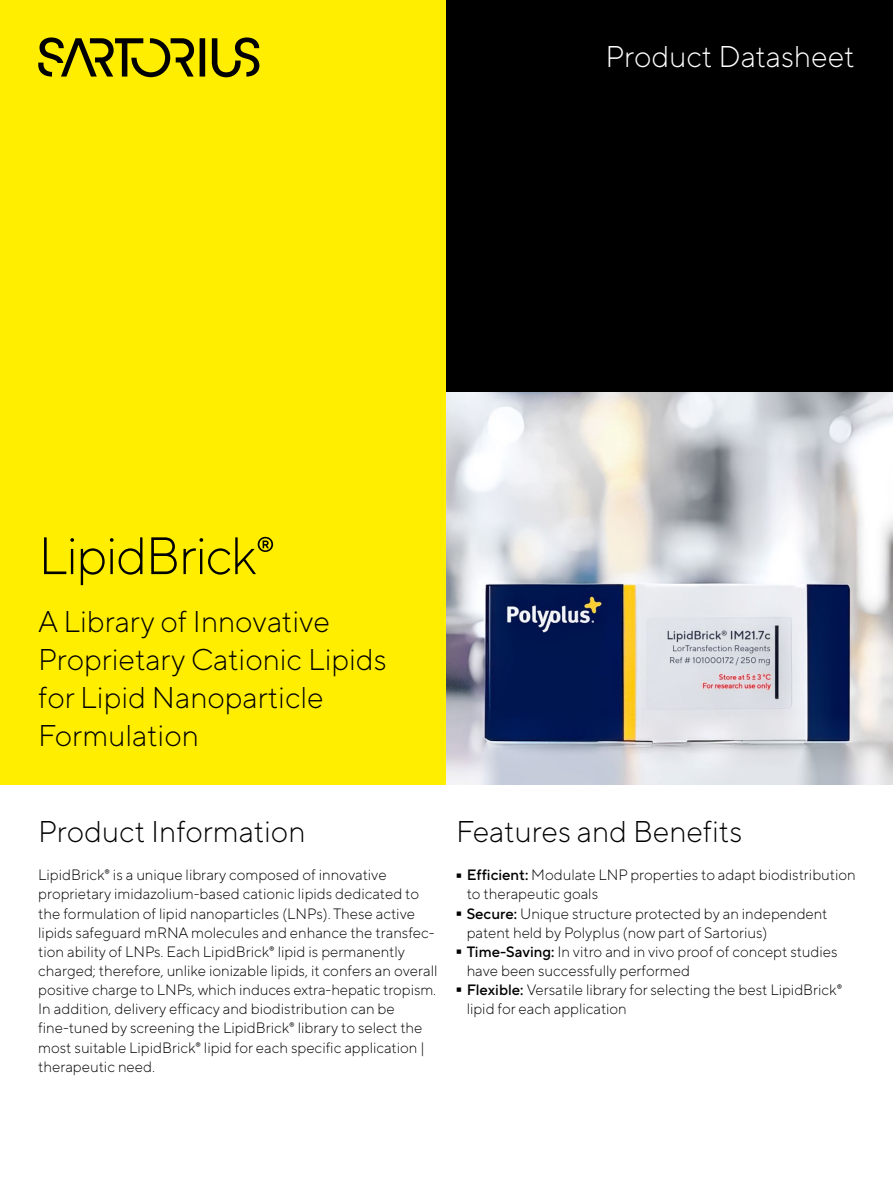
<style>
.page{position:relative;width:893px;height:1178px;background:#fff}
.page>*{position:absolute;margin:0;border:0;box-sizing:border-box;transform-origin:0 0}
.t1{font:300 95.25px "TT Norms Pro";color:#000;scale:.16 1}
.Head_01_black{font:300 52.5px "TT Norms Pro";letter-spacing:-.03em;color:#000}
.Head_03_black{font:300 30px/38.2px "TT Norms Pro";color:#000}
.t2{font:300 30px "TT Norms Pro";color:#fff}
.Body_Light_black{font:300 15px/19.2px "TT Norms Pro";color:#000}
.s1{font-weight:500}
</style>
<div class="page">
<div style="left:0;top:0;width:446px;height:784px;background:#fe0"></div>
<div style="left:446px;top:0;width:447px;height:392px;background:#000"></div>
<svg style="left:200px;top:38px;width:5px;height:39px"></svg>
<svg style="left:212px;top:37px;width:47px;height:40px"></svg>
<svg style="left:38px;top:37px;width:156px;height:40px"></svg>
<img style="left:446px;top:392px;width:447px;height:392px">
<h3 class="t2" style="left:606px;top:35px;width:251px">Product Datasheet</h3>
<p class="Head_01_black" style="left:38px;top:518px;width:238px">LipidBrick®</p>
<p class="Head_03_black" style="left:38px;top:600px;width:350px">A Library of Innovative<br>Proprietary Cationic Lipids for Lipid Nanoparticle<br>Formulation</p>
<p class="Head_03_black" style="left:38px;top:811px;width:269px">Product Information</p>
<p class="Body_Light_black" style="left:38px;top:864px;width:401px">LipidBrick® is a unique library composed of innovative proprietary imidazolium-based cationic lipids dedicated to the formulation of lipid nanoparticles (LNPs). These active lipids safeguard mRNA molecules and enhance the transfec&shy;tion ability of LNPs. Each LipidBrick® lipid is permanently charged; therefore, unlike ionizable lipids, it confers an overall positive charge to LNPs, which induces extra-hepatic tropism.<br>In addition, delivery efficacy and biodistribution can be fine-tuned by screening the LipidBrick® library to select the most suitable LipidBrick® lipid for each specific application | therapeutic need.</p>
<p class="Head_03_black" style="left:456px;top:811px;width:288px">Features and Benefits</p>
<p class="t1" style="left:456px;top:802px;width:38px">-</p>
<p class="Body_Light_black" style="left:467px;top:864px;width:391px"><span class="s1">Efficient:</span> Modulate LNP properties to adapt biodistribution to therapeutic goals</p>
<p class="t1" style="left:456px;top:840px;width:38px">-</p>
<p class="Body_Light_black" style="left:467px;top:903px;width:362px"><span class="s1">Secure:</span> Unique structure protected by an independent patent held by Polyplus (now part of Sartorius)</p>
<p class="t1" style="left:456px;top:878px;width:38px">-</p>
<p class="Body_Light_black" style="left:467px;top:941px;width:372px"><span class="s1">Time-Saving:</span> In vitro and in vivo proof of concept studies have been successfully performed</p>
<p class="t1" style="left:456px;top:916px;width:38px">-</p>
<p class="Body_Light_black" style="left:467px;top:979px;width:377px"><span class="s1">Flexible:</span> Versatile library for selecting the best LipidBrick® lipid for each application</p>
</div>
